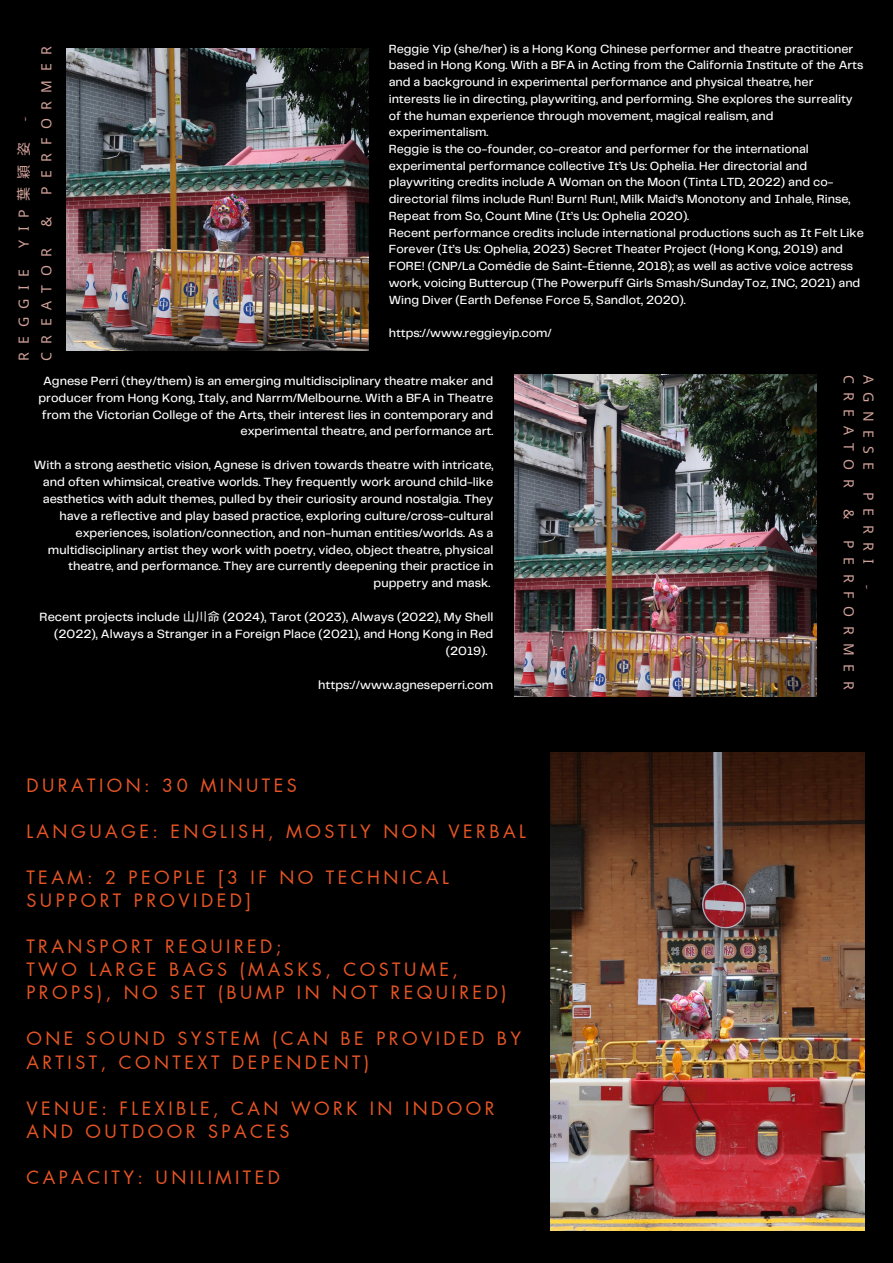
<style>
.page{position:relative;width:893px;height:1263px;background:#000}
.page>*{position:absolute;margin:0;border:0;box-sizing:border-box;transform-origin:0 0}
.t1{font:18px/23.1px "Futura LT Pro";letter-spacing:.19em;color:#e85524}
.t2{font:14.1px "Noto Sans";letter-spacing:.6em;color:#d4a39b}
.t3{font:14.1px "Moloko";color:#d4a39b}
.t4{font:500 12.38px/16.9px "Telegraf";color:#fff;text-align:right}
.t5{font:500 12.23px/16.7px "Telegraf";color:#fff}
.s1{font-family:"Noto Sans CJ Ksc"}
.s2{font-family:"Wen Quan Yi Micro Hei";font-weight:400}
</style>
<div class="page">
<img style="left:67px;top:49px;width:302px;height:302px">
<img style="left:514px;top:375px;width:302px;height:321px">
<img style="left:550px;top:753px;width:314px;height:477px">
<p class="t3" style="left:18px;top:121px;width:6px;rotate:-90deg">-</p>
<p class="t2" style="left:14px;top:248px;width:107px;rotate:-90deg">YIP<span class="s1">葉穎姿</span></p>
<p class="t2" style="left:14px;top:361px;width:93px;rotate:-90deg">REGGIE</p>
<p class="t2" style="left:36px;top:195px;width:150px;rotate:-90deg">PERFORMER</p>
<p class="t5" style="left:389px;top:41px;width:476px">Reggie Yip (she/her) is a Hong Kong Chinese performer and theatre practitioner based in Hong Kong. With a BFA in Acting from the California Institute of the Arts and a background in experimental performance and physical theatre, her interests lie in directing, playwriting, and performing. She explores the surreality of the human experience through movement, magical realism, and experimentalism.</p>
<p class="t5" style="left:389px;top:141px;width:463px">Reggie is the co-founder, co-creator and performer for the international experimental performance collective It’s Us: Ophelia. Her directorial and playwriting credits include A Woman on the Moon (Tinta LTD, 2022) and co&shy;directorial films include Run! Burn! Run!, Milk Maid’s Monotony and Inhale, Rinse, Repeat from So, Count Mine (It’s Us: Ophelia 2020).</p>
<p class="t5" style="left:389px;top:225px;width:476px">Recent performance credits include international productions such as It Felt Like Forever (It’s Us: Ophelia, 2023) Secret Theater Project (Hong Kong, 2019) and FORE! (CNP/La Comédie de Saint-Étienne, 2018); as well as active voice actress work, voicing Buttercup (The Powerpuff Girls Smash/SundayToz, INC, 2021) and Wing Diver (Earth Defense Force 5, Sandlot, 2020).</p>
<p class="t5" style="left:389px;top:325px;width:164px">https://www.reggieyip.com/</p>
<p class="t2" style="left:36px;top:227px;width:12px;rotate:-90deg">&amp;</p>
<p class="t2" style="left:36px;top:361px;width:114px;rotate:-90deg">CREATOR</p>
<p class="t4" style="left:38px;top:373px;width:456px">Agnese Perri (they/them) is an emerging multidisciplinary theatre maker and producer from Hong Kong, Italy, and Narrm/Melbourne. With a BFA in Theatre from the Victorian College of the Arts, their interest lies in contemporary and experimental theatre, and performance art.</p>
<h1 class="t4" style="left:34px;top:457px;width:461px">With a strong aesthetic vision, Agnese is driven towards theatre with intricate, and often whimsical, creative worlds. They frequently work around child-like aesthetics with adult themes, pulled by their curiosity around nostalgia. They have a reflective and play based practice, exploring culture/cross-cultural experiences, isolation/connection, and non-human entities/worlds. As a multidisciplinary artist they work with poetry, video, object theatre, physical theatre, and performance. They are currently deepening their practice in puppetry and mask.</h1>
<h1 class="t4" style="left:40px;top:609px;width:455px">Recent projects include <span class="s2">山川命</span> (2024), Tarot (2023), Always (2022), My Shell</h1>
<h1 class="t4" style="left:54px;top:626px;width:441px">(2022), Always a Stranger in a Foreign Place (2021), and Hong Kong in Red</h1>
<h1 class="t4" style="left:446px;top:643px;width:43px">(2019).</h1>
<h1 class="t4" style="left:318px;top:677px;width:177px">https://www.agneseperri.com</h1>
<p class="t1" style="left:26px;top:774px;width:272px">DURATION: 30 MINUTES</p>
<p class="t1" style="left:26px;top:820px;width:501px">LANGUAGE: ENGLISH, MOSTLY NON VERBAL</p>
<p class="t1" style="left:26px;top:866px;width:424px">TEAM: 2 PEOPLE [3 IF NO TECHNICAL<br>SUPPORT PROVIDED]</p>
<p class="t1" style="left:26px;top:936px;width:481px">TRANSPORT REQUIRED;<br>TWO LARGE BAGS (MASKS, COSTUME,<br>PROPS), NO SET (BUMP IN NOT REQUIRED)</p>
<p class="t1" style="left:26px;top:1028px;width:496px">ONE SOUND SYSTEM (CAN BE PROVIDED BY<br>ARTIST, CONTEXT DEPENDENT)</p>
<p class="t1" style="left:26px;top:1097px;width:470px">VENUE: FLEXIBLE, CAN WORK IN INDOOR<br>AND OUTDOOR SPACES</p>
<h2 class="t1" style="left:26px;top:1166px;width:255px">CAPACITY: UNILIMITED</h2>
<h2 class="t2" style="left:859px;top:375px;width:114px;rotate:90deg">CREATOR</h2>
<h2 class="t2" style="left:859px;top:509px;width:12px;rotate:90deg">&amp;</h2>
<h2 class="t2" style="left:859px;top:540px;width:150px;rotate:90deg">PERFORMER</h2>
<h2 class="t2" style="left:878px;top:375px;width:97px;rotate:90deg">AGNESE</h2>
<h2 class="t2" style="left:878px;top:491px;width:74px;rotate:90deg">PERRI</h2>
<h2 class="t3" style="left:874px;top:585px;width:6px;rotate:90deg">-</h2>
</div>
